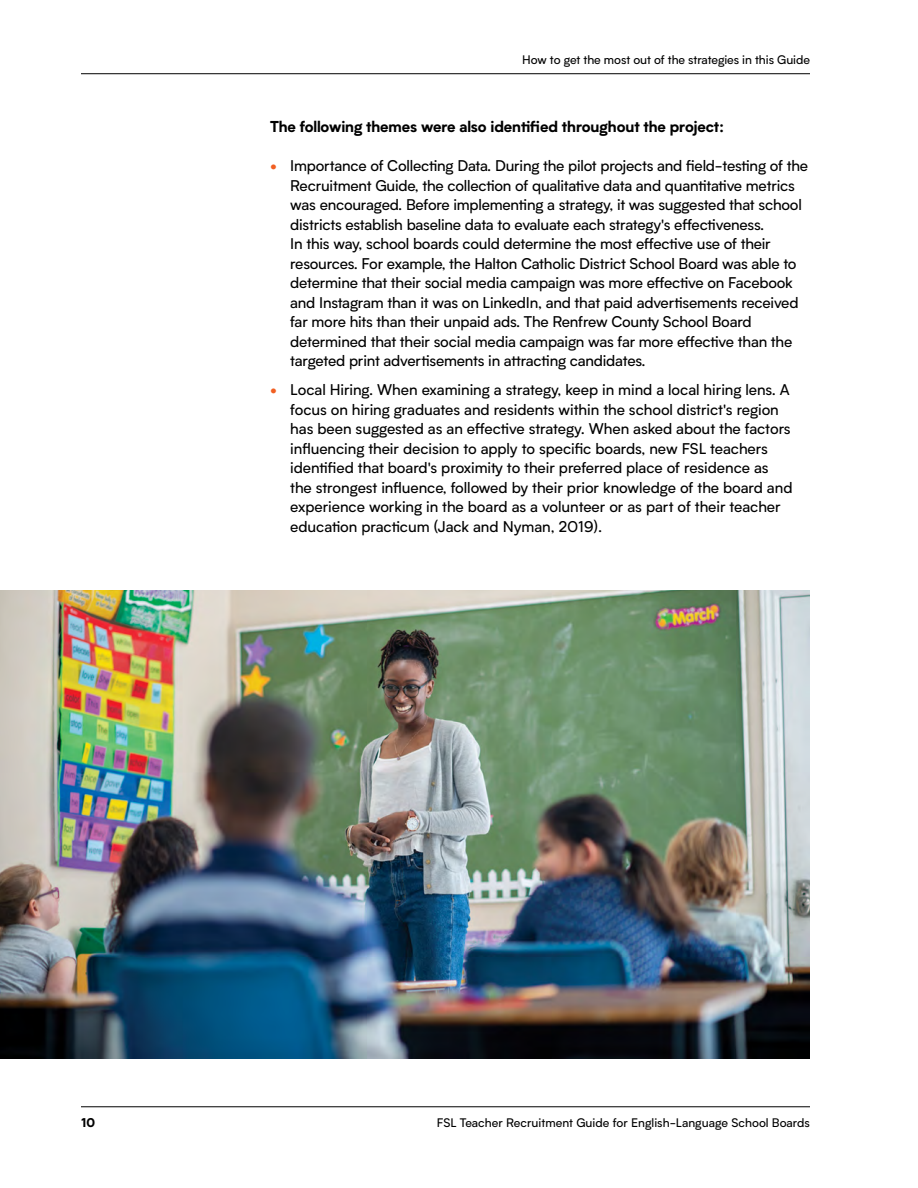
<style>
.page{position:relative;width:918px;height:1188px;background:#fff}
.page>*{position:absolute;margin:0;border:0;box-sizing:border-box;transform-origin:0 0}
.t1{font:15px/19.5px "Biotif";letter-spacing:-.015em;color:#000}
.Body_copy{font:800 15px "Biotif";letter-spacing:-.005em;color:#000}
.t2{font:12px "Biotif";letter-spacing:-.005em;color:#000}
.t3{font:900 12px "Biotif";color:#000}
.s1{font-weight:800;color:#f15f22}
</style>
<div class="page">
<hr style="left:81px;top:73px;width:729px;height:1px;background:#000">
<hr style="left:81px;top:1107px;width:729px;height:1px;background:#000">
<img style="left:0;top:590px;width:810px;height:468px">
<p class="t2" style="left:522px;top:51px;width:289px">How to get the most out of the strategies in this Guide</p>
<p class="Body_copy" style="left:270px;top:115px;width:456px">The following themes were also identified throughout the project:</p>
<p class="t1" style="left:290px;top:155px;width:519px;text-indent:-20px"><span class="s1">•</span> Importance of Collecting Data. During the pilot projects and field-testing of the Recruitment Guide, the collection of qualitative data and quantitative metrics was encouraged. Before implementing a strategy, it was suggested that school districts establish baseline data to evaluate each strategy's effectiveness.<br>In this way, school boards could determine the most effective use of their resources. For example, the Halton Catholic District School Board was able to determine that their social media campaign was more effective on Facebook and Instagram than it was on LinkedIn, and that paid advertisements received far more hits than their unpaid ads. The Renfrew County School Board determined that their social media campaign was far more effective than the targeted print advertisements in attracting candidates.</p>
<p class="t1" style="left:290px;top:380px;width:504px;text-indent:-20px"><span class="s1">•</span> Local Hiring. When examining a strategy, keep in mind a local hiring lens. A focus on hiring graduates and residents within the school district's region has been suggested as an effective strategy. When asked about the factors influencing their decision to apply to specific boards, new FSL teachers identified that board's proximity to their preferred place of residence as the strongest influence, followed by their prior knowledge of the board and experience working in the board as a volunteer or as part of their teacher education practicum (Jack and Nyman, 2019).</p>
<p class="t3" style="left:81px;top:1113px;width:16px">10</p>
<p class="t2" style="left:437px;top:1114px;width:375px">FSL Teacher Recruitment Guide for English-Language School Boards</p>
</div>
